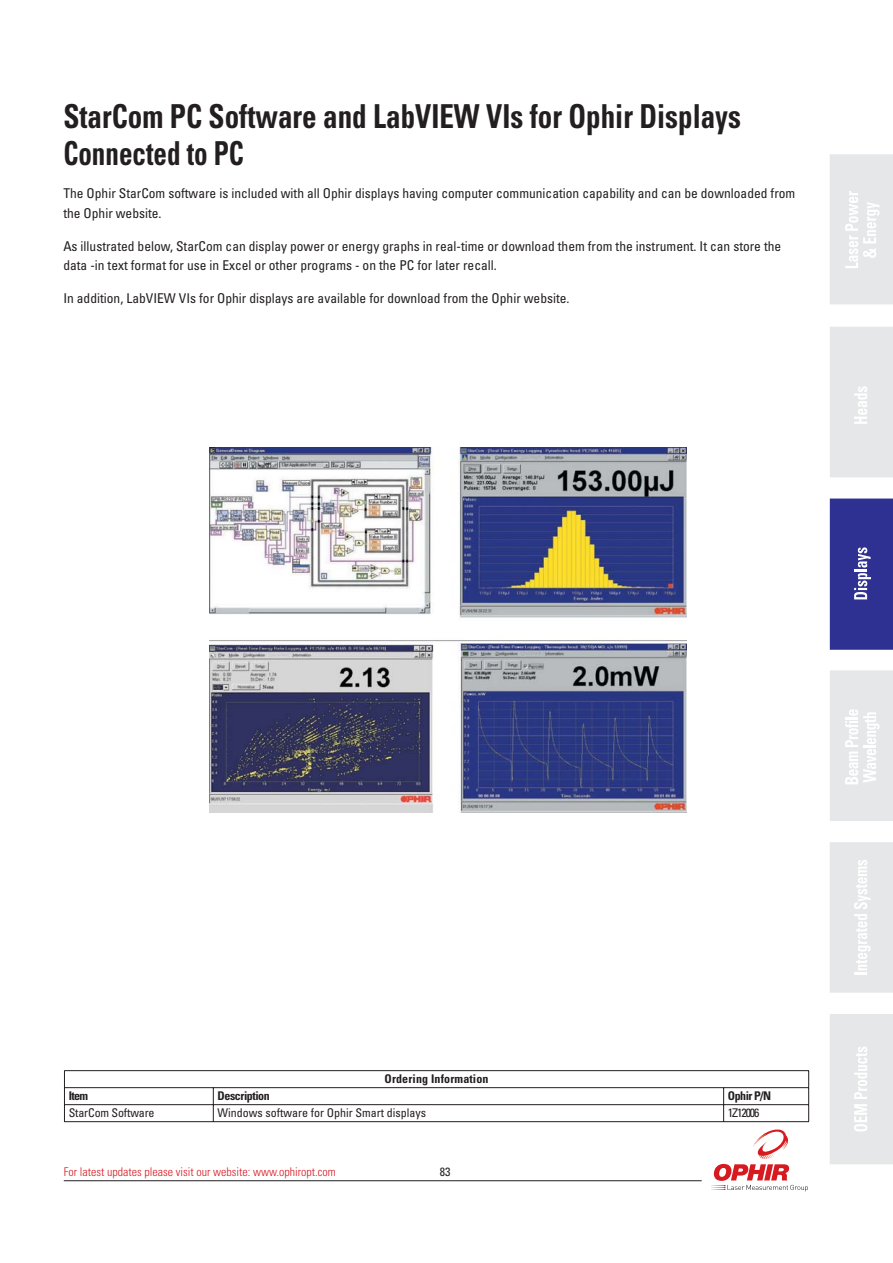
<style>
.page{position:relative;width:893px;height:1263px;background:#fff}
.page>*{position:absolute;margin:0;border:0;box-sizing:border-box;transform-origin:0 0}
.t1{font:700 condensed 33px/37.5px "Univers";color:#231f20;scale:.88 1}
.t2{font:condensed 13.5px/19.5px "Univers";color:#231f20}
.t3{font:300 condensed 12px "Univers";color:#d71920}
.t4{font:condensed 12px "Univers";color:#231f20}
.t5{font:700 condensed 12px "Univers";letter-spacing:.01em;color:#231f20}
.t6{font:700 condensed 12px "Univers";letter-spacing:-.015em;color:#231f20}
.t7{font:700 condensed 12px "Univers";letter-spacing:-.035em;color:#231f20}
.t8{font:condensed 12px "Univers";letter-spacing:-.085em;color:#231f20}
</style>
<div class="page">
<svg style="left:830px;top:154px;width:63px;height:150px;background:#e7e8e9"></svg>
<div style="left:830px;top:327px;width:63px;height:150px;background:#e6e7e8"></div>
<div style="left:830px;top:499px;width:63px;height:151px;background:#2e3092"></div>
<svg style="left:830px;top:670px;width:63px;height:151px;background:#e8e9ea"></svg>
<svg style="left:830px;top:842px;width:63px;height:151px;background:#e7e8e9"></svg>
<div style="left:830px;top:1014px;width:63px;height:150px;background:#e6e7e8"></div>
<hr style="left:64px;top:1070px;width:745px;height:1px;background:#231f20">
<svg style="left:64px;top:1071px;width:745px;height:120px"></svg>
<img style="left:210px;top:448px;width:476px;height:364px">
<h1 class="t1" style="left:63px;top:100px;width:771px">StarCom PC Software and LabVIEW VIs for Ophir Displays<br>Connected to PC</h1>
<p class="t2" style="left:63px;top:185px;width:733px">The Ophir StarCom software is included with all Ophir displays having computer communication capability and can be downloaded from the Ophir website.</p>
<p class="t2" style="left:63px;top:237px;width:719px">As illustrated below, StarCom can display power or energy graphs in real-time or download them from the instrument. It can store the data -in text format for use in Excel or other programs - on the PC for later recall.</p>
<p class="t2" style="left:63px;top:290px;width:508px">In addition, LabVIEW VIs for Ophir displays are available for download from the Ophir website.</p>
<p class="t5" style="left:384px;top:1074px;width:106px">Ordering Information</p>
<p class="t6" style="left:69px;top:1091px;width:21px">Item</p>
<p class="t7" style="left:218px;top:1091px;width:54px">Description</p>
<p class="t6" style="left:728px;top:1091px;width:45px">Ophir P/N</p>
<p class="t4" style="left:69px;top:1108px;width:87px">StarCom Software</p>
<p class="t4" style="left:218px;top:1108px;width:210px">Windows software for Ophir Smart displays</p>
<p class="t8" style="left:728px;top:1108px;width:33px">1Z12006</p>
<p class="t3" style="left:64px;top:1167px;width:273px">For latest updates please visit our website: www.ophiropt.com</p>
<p class="t4" style="left:440px;top:1167px;width:12px">83</p>
</div>
